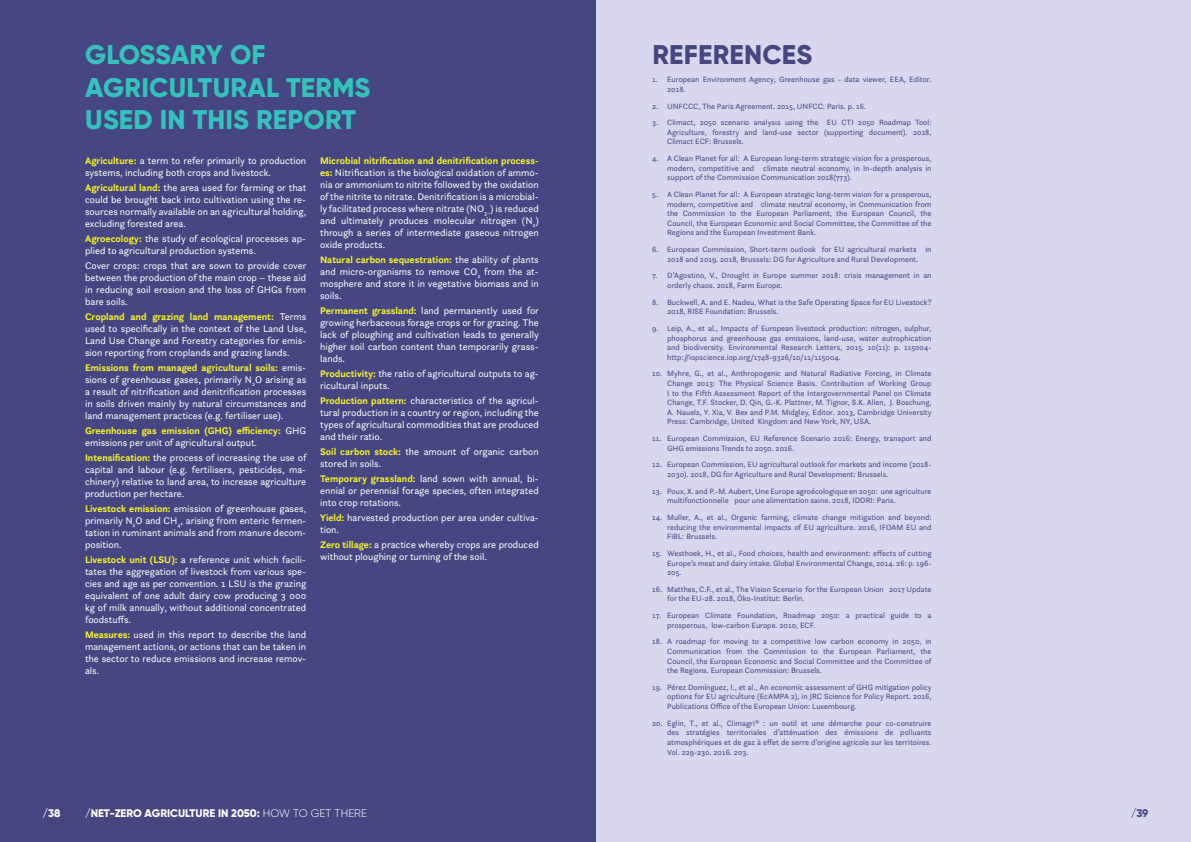
<style>
.page{position:relative;width:1191px;height:842px;background:#fff}
.page>*{position:absolute;margin:0;border:0;box-sizing:border-box;transform-origin:0 0}
.t1{font:800 27px/32.4px "Gilroy";letter-spacing:.01em;color:#34c3bc}
.t2{font:800 27px "Gilroy";letter-spacing:.01em;color:#464682}
.t3{font:800 11px "Gilroy";color:#fff}
.t4{font:800 11px "Gilroy";color:#464682}
.t5{font:10px/12px "Questa Sans";color:#fff;text-align:justify}
.t6{font:8px/9.6px "Questa Sans";color:#464682;text-align:justify}
.s1{font-weight:700;color:#f7f228}
.s2{font-weight:300}
</style>
<div class="page">
<div style="left:595px;top:0;width:596px;height:842px;background:#d8d7ed"></div>
<div style="left:0;top:0;width:595px;height:842px;background:#464682"></div>
<h1 class="t1" style="left:85px;top:38px;width:287px">GLOSSARY OF<br>AGRICULTURAL TERMS<br>USED IN THIS REPORT</h1>
<h1 class="t2" style="left:652px;top:38px;width:161px">REFERENCES</h1>
<p class="t6" style="left:667px;top:75px;width:266px;text-indent:-15px">1. European Environment Agency, Greenhouse gas - data viewer, EEA, Editor.<br>2018.</p>
<p class="t6" style="left:652px;top:101px;width:215px">2. UNFCCC, The Paris Agreement. 2015, UNFCC: Paris. p. 16.</p>
<p class="t6" style="left:667px;top:118px;width:266px;text-indent:-15px">3. Climact, 2050 scenario analysis using the EU CTI 2050 Roadmap Tool:<br>Agriculture, forestry and land-use sector (supporting document). 2018, Climact ECF: Brussels.</p>
<p class="t6" style="left:667px;top:153px;width:266px;text-indent:-15px">4. A Clean Planet for all: A European long-term strategic vision for a prosperous, modern, competitive and climate neutral economy, in In-depth analysis in support of the Commission Communication 2018(773).</p>
<p class="t6" style="left:667px;top:189px;width:266px;text-indent:-15px">5. A Clean Planet for all: A European strategic long-term vision for a prosperous, modern, competitive and climate neutral economy, in Communication from the Commission to the European Parliament, the European Council, the Council, the European Economic and Social Committee, the Committee of the Regions and the European Investment Bank.</p>
<p class="t6" style="left:652px;top:244px;width:281px;text-align:center">6. European Commission, Short-term outlook for EU agricultural markets in<br>2018 and 2019. 2018, Brussels: DG for Agriculture and Rural Development.</p>
<p class="t6" style="left:667px;top:271px;width:266px;text-indent:-15px">7. D’Agostino, V., Drought in Europe summer 2018: crisis management in an orderly chaos. 2018, Farm Europe.</p>
<p class="t6" style="left:667px;top:297px;width:266px;text-indent:-15px">8. Buckwell, A. and E. Nadeu, What is the Safe Operating Space for EU Livestock?<br>2018, RISE Foundation: Brussels.</p>
<p class="t6" style="left:667px;top:323px;width:266px;text-indent:-15px">9. Leip, A., et al., Impacts of European livestock production: nitrogen, sulphur, phosphorus and greenhouse gas emissions, land-use, water eutrophication and biodiversity. Environmental Research Letters, 2015. 10(11): p. 115004- http://iopscience.iop.org/1748-9326/10/11/115004.</p>
<p class="t6" style="left:667px;top:369px;width:266px;text-indent:-15px">10. Myhre, G., et al., Anthropogenic and Natural Radiative Forcing, in Climate Change 2013: The Physical Science Basis. Contribution of Working Group I to the Fifth Assessment Report of the Intergovernmental Panel on Climate Change, T.F. Stocker, D. Qin, G.-K. Plattner, M. Tignor, S.K. Allen, J. Boschung, A. Nauels, Y. Xia, V. Bex and P.M. Midgley, Editor. 2013, Cambridge University Press: Cambridge, United Kingdom and New York, NY, USA.</p>
<p class="t6" style="left:667px;top:433px;width:266px;text-indent:-15px">11. European Commission, EU Reference Scenario 2016: Energy, transport and<br>GHG emissions Trends to 2050. 2016.</p>
<p class="t6" style="left:667px;top:460px;width:266px;text-indent:-15px">12. European Commission, EU agricultural outlook for markets and income (2018-<br>2030). 2018, DG for Agriculture and Rural Development: Brussels.</p>
<p class="t6" style="left:667px;top:486px;width:266px;text-indent:-15px">13. Poux, X. and P.-M. Aubert, Une Europe agroécologique en 2050: une agriculture multifonctionnelle pour une alimentation saine. 2018, IDDRI: Paris.</p>
<p class="t6" style="left:667px;top:512px;width:266px;text-indent:-15px">14. Muller, A., et al., Organic farming, climate change mitigation and beyond: reducing the environmental impacts of EU agriculture. 2016, IFOAM EU and FiBL: Brussels.</p>
<p class="t6" style="left:667px;top:548px;width:266px;text-indent:-15px">15. Westhoek, H., et al., Food choices, health and environment: effects of cutting Europe’s meat and dairy intake. Global Environmental Change, 2014. 26: p. 196- 205.</p>
<p class="t6" style="left:667px;top:584px;width:266px;text-indent:-15px">16. Matthes, C.F., et al., The Vision Scenario for the European Union 2017 Update for the EU-28. 2018, Öko-Institut: Berlin.</p>
<p class="t6" style="left:667px;top:610px;width:266px;text-indent:-15px">17. European Climate Foundation, Roadmap 2050: a practical guide to a prosperous, low-carbon Europe. 2010, ECF.</p>
<p class="t6" style="left:667px;top:637px;width:266px;text-indent:-15px">18. A roadmap for moving to a competitive low carbon economy in 2050, in Communication from the Commission to the European Parliament, the Council, the European Economic and Social Committee and the Committee of the Regions. European Commission: Brussels.</p>
<p class="t6" style="left:667px;top:682px;width:266px;text-indent:-15px">19. Pérez Domínguez, I., et al., An economic assessment of GHG mitigation policy options for EU agriculture (EcAMPA 2), in JRC Science for Policy Report. 2016, Publications Office of the European Union: Luxembourg.</p>
<p class="t6" style="left:667px;top:718px;width:266px;text-indent:-15px">20. Eglin, T., et al., Climagri® : un outil et une démarche pour co-construire des stratégies territoriales d’atténuation des émissions de polluants atmosphériques et de gaz à effet de serre d’origine agricole sur les territoires.<br>Vol. 229-230. 2016. 203.</p>
<p class="t5" style="left:85px;top:154px;width:223px"><span class="s1">Agriculture:</span> a term to refer primarily to production systems, including both crops and livestock.</p>
<p class="t5" style="left:85px;top:181px;width:223px"><span class="s1">Agricultural land:</span> the area used for farming or that could be brought back into cultivation using the re&shy;sources normally available on an agricultural holding, excluding forested area.</p>
<p class="t5" style="left:85px;top:232px;width:223px"><span class="s1">Agroecology:</span> the study of ecological processes ap&shy;plied to agricultural production systems.</p>
<p class="t5" style="left:85px;top:259px;width:223px">Cover crops: crops that are sown to provide cover between the production of the main crop – these aid in reducing soil erosion and the loss of GHGs from bare soils.</p>
<p class="t5" style="left:85px;top:310px;width:223px"><span class="s1">Cropland and grazing land management:</span> Terms used to specifically in the context of the Land Use, Land Use Change and Forestry categories for emis&shy;sion reporting from croplands and grazing lands.</p>
<p class="t5" style="left:85px;top:361px;width:223px"><span class="s1">Emissions from managed agricultural soils:</span> emis&shy;sions of greenhouse gases, primarily N<sub>2</sub>O arising as a result of nitrification and denitrification processes in soils driven mainly by natural circumstances and land management practices (e.g. fertiliser use).</p>
<p class="t5" style="left:85px;top:424px;width:223px"><span class="s1">Greenhouse gas emission (GHG) efficiency:</span> GHG emissions per unit of agricultural output.</p>
<p class="t5" style="left:85px;top:451px;width:223px"><span class="s1">Intensification:</span> the process of increasing the use of capital and labour (e.g. fertilisers, pesticides, ma&shy;chinery) relative to land area, to increase agriculture production per hectare.</p>
<p class="t5" style="left:85px;top:502px;width:223px"><span class="s1">Livestock emission:</span> emission of greenhouse gases, primarily N<sub>2</sub>O and CH<sub>4</sub>, arising from enteric fermen&shy;tation in ruminant animals and from manure decom&shy;position.</p>
<p class="t5" style="left:85px;top:553px;width:223px"><span class="s1">Livestock unit (LSU):</span> a reference unit which facili&shy;tates the aggregation of livestock from various spe&shy;cies and age as per convention. 1 LSU is the grazing equivalent of one adult dairy cow producing 3 000 kg of milk annually, without additional concentrated foodstuffs.</p>
<p class="t5" style="left:85px;top:628px;width:223px"><span class="s1">Measures:</span> used in this report to describe the land management actions, or actions that can be taken in the sector to reduce emissions and increase remov&shy;als.</p>
<p class="t5" style="left:320px;top:154px;width:220px"><span class="s1">Microbial nitrification and denitrification process&shy;es:</span> Nitrification is the biological oxidation of ammo&shy;nia or ammonium to nitrite followed by the oxidation of the nitrite to nitrate. Denitrification is a microbial&shy;ly facilitated process where nitrate (NO<sub>3−</sub>) is reduced and ultimately produces molecular nitrogen (N<sub>2</sub>) through a series of intermediate gaseous nitrogen oxide products.</p>
<p class="t5" style="left:320px;top:253px;width:220px"><span class="s1">Natural carbon sequestration:</span> the ability of plants and micro-organisms to remove CO<sub>2</sub> from the at&shy;mosphere and store it in vegetative biomass and in soils.</p>
<p class="t5" style="left:320px;top:304px;width:220px"><span class="s1">Permanent grassland:</span> land permanently used for growing herbaceous forage crops or for grazing. The lack of ploughing and cultivation leads to generally higher soil carbon content than temporarily grass&shy;lands.</p>
<p class="t5" style="left:320px;top:367px;width:220px"><span class="s1">Productivity:</span> the ratio of agricultural outputs to ag&shy;ricultural inputs.</p>
<p class="t5" style="left:320px;top:394px;width:220px"><span class="s1">Production pattern:</span> characteristics of the agricul&shy;tural production in a country or region, including the types of agricultural commodities that are produced and their ratio.</p>
<p class="t5" style="left:320px;top:445px;width:220px"><span class="s1">Soil carbon stock:</span> the amount of organic carbon stored in soils.</p>
<p class="t5" style="left:320px;top:472px;width:220px"><span class="s1">Temporary grassland:</span> land sown with annual, bi&shy;ennial or perennial forage species, often integrated into crop rotations.</p>
<p class="t5" style="left:320px;top:511px;width:220px"><span class="s1">Yield:</span> harvested production per area under cultiva&shy;tion.</p>
<p class="t5" style="left:320px;top:538px;width:220px"><span class="s1">Zero tillage:</span> a practice whereby crops are produced without ploughing or turning of the soil.</p>
<h2 class="t3" style="left:43px;top:806px;width:20px">/38</h2>
<h2 class="t3" style="left:85px;top:806px;width:283px">/NET-ZERO AGRICULTURE IN 2050: <span class="s2">HOW TO GET THERE</span></h2>
<h2 class="t4" style="left:1130px;top:806px;width:19px">/39</h2>
</div>
